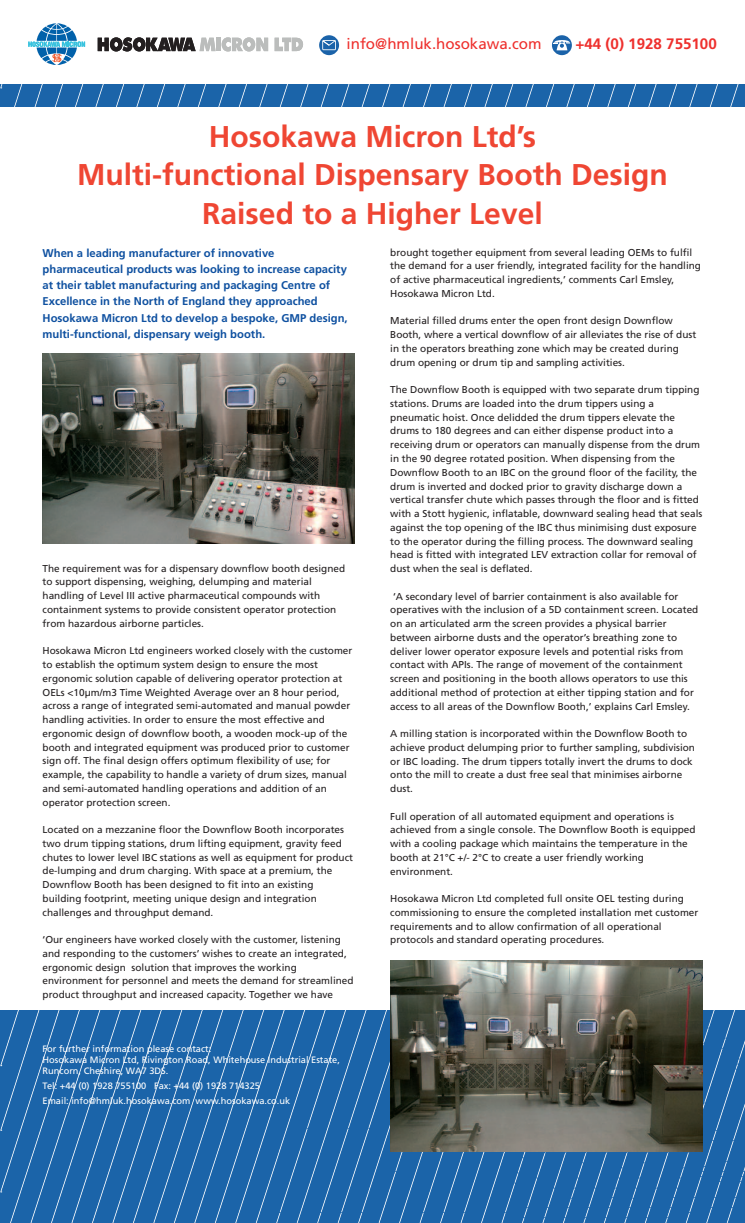
<style>
.page{position:relative;width:745px;height:1223px;background:#fff}
.page>*{position:absolute;margin:0;border:0;box-sizing:border-box;transform-origin:0 0}
.t1{font:700 30px/38.8px "Frutiger LT Std";color:#ef4633;text-align:center}
.t2{font:15.12px "Frutiger LT Std";color:#ee302d}
.t3{font:700 15.12px "Frutiger LT Std";color:#ee302d}
.t4{font:700 11.25px/16.2px "Frutiger LT Std";color:#0e50a0}
.t5{font:10px/13.8px "Frutiger LT Std";color:#231f20}
.t6{font:9.25px/11.1px "Frutiger LT Std";color:#fff}
</style>
<div class="page">
<svg style="left:1px;top:1010px;width:744px;height:213px;background:#246aac"></svg>
<svg style="left:1px;top:23px;width:744px;height:84px"></svg>
<img style="left:390px;top:960px;width:312px;height:191px">
<img style="left:43px;top:353px;width:311px;height:190px">
<h2 class="t2" style="left:346px;top:37px;width:196px">info@hmluk.hosokawa.com</h2>
<h2 class="t3" style="left:575px;top:37px;width:143px">+44 (0) 1928 755100</h2>
<h1 class="t1" style="left:77px;top:119px;width:592px">Hosokawa Micron Ltd’s<br>Multi-functional Dispensary Booth Design<br>Raised to a Higher Level</h1>
<p class="t4" style="left:43px;top:245px;width:306px">When a leading manufacturer of innovative pharmaceutical products was looking to increase capacity at their tablet manufacturing and packaging Centre of Excellence in the North of England they approached Hosokawa Micron Ltd to develop a bespoke, GMP design, multi-functional, dispensary weigh booth.</p>
<p class="t5" style="left:43px;top:562px;width:304px">The requirement was for a dispensary downflow booth designed to support dispensing, weighing, delumping and material handling of Level III active pharmaceutical compounds with containment systems to provide consistent operator protection from hazardous airborne particles.</p>
<p class="t5" style="left:43px;top:644px;width:311px">Hosokawa Micron Ltd engineers worked closely with the customer to establish the optimum system design to ensure the most ergonomic solution capable of delivering operator protection at OELs &lt;10µm/m3 Time Weighted Average over an 8 hour period, across a range of integrated semi-automated and manual powder handling activities. In order to ensure the most effective and ergonomic design of downflow booth, a wooden mock-up of the booth and integrated equipment was produced prior to customer sign off. The final design offers optimum flexibility of use; for example, the capability to handle a variety of drum sizes, manual and semi-automated handling operations and addition of an operator protection screen.</p>
<p class="t5" style="left:43px;top:823px;width:312px">Located on a mezzanine floor the Downflow Booth incorporates two drum tipping stations, drum lifting equipment, gravity feed chutes to lower level IBC stations as well as equipment for product de-lumping and drum charging. With space at a premium, the Downflow Booth has been designed to fit into an existing building footprint, meeting unique design and integration challenges and throughput demand.</p>
<p class="t5" style="left:43px;top:933px;width:312px">‘Our engineers have worked closely with the customer, listening and responding to the customers’ wishes to create an integrated, ergonomic design solution that improves the working environment for personnel and meets the demand for streamlined product throughput and increased capacity. Together we have</p>
<p class="t6" style="left:43px;top:1043px;width:299px">For further information please contact:<br>Hosokawa Micron Ltd, Rivington Road, Whitehouse Industrial Estate,<br>Runcorn, Cheshire, WA7 3DS.</p>
<p class="t6" style="left:43px;top:1078px;width:249px;line-height:15px">Tel: +44 (0) 1928 755100 Fax: +44 (0) 1928 714325<br>Email: info@hmluk.hosokawa.com www.hosokawa.co.uk</p>
<p class="t5" style="left:390px;top:246px;width:312px">brought together equipment from several leading OEMs to fulfil the demand for a user friendly, integrated facility for the handling of active pharmaceutical ingredients,’ comments Carl Emsley, Hosokawa Micron Ltd.</p>
<p class="t5" style="left:390px;top:315px;width:307px">Material filled drums enter the open front design Downflow Booth, where a vertical downflow of air alleviates the rise of dust in the operators breathing zone which may be created during drum opening or drum tip and sampling activities.</p>
<p class="t5" style="left:390px;top:383px;width:313px">The Downflow Booth is equipped with two separate drum tipping stations. Drums are loaded into the drum tippers using a pneumatic hoist. Once delidded the drum tippers elevate the drums to 180 degrees and can either dispense product into a receiving drum or operators can manually dispense from the drum in the 90 degree rotated position. When dispensing from the Downflow Booth to an IBC on the ground floor of the facility, the drum is inverted and docked prior to gravity discharge down a vertical transfer chute which passes through the floor and is fitted with a Stott hygienic, inflatable, downward sealing head that seals against the top opening of the IBC thus minimising dust exposure to the operator during the filling process. The downward sealing head is fitted with integrated LEV extraction collar for removal of dust when the seal is deflated.</p>
<p class="t5" style="left:390px;top:590px;width:309px">‘A secondary level of barrier containment is also available for operatives with the inclusion of a 5D containment screen. Located on an articulated arm the screen provides a physical barrier between airborne dusts and the operator’s breathing zone to deliver lower operator exposure levels and potential risks from contact with APIs. The range of movement of the containment screen and positioning in the booth allows operators to use this additional method of protection at either tipping station and for access to all areas of the Downflow Booth,’ explains Carl Emsley.</p>
<p class="t5" style="left:390px;top:727px;width:306px">A milling station is incorporated within the Downflow Booth to achieve product delumping prior to further sampling, subdivision or IBC loading. The drum tippers totally invert the drums to dock onto the mill to create a dust free seal that minimises airborne dust.</p>
<p class="t5" style="left:390px;top:810px;width:307px">Full operation of all automated equipment and operations is achieved from a single console. The Downflow Booth is equipped with a cooling package which maintains the temperature in the booth at 21°C +/- 2°C to create a user friendly working environment.</p>
<p class="t5" style="left:390px;top:892px;width:309px">Hosokawa Micron Ltd completed full onsite OEL testing during commissioning to ensure the completed installation met customer requirements and to allow confirmation of all operational protocols and standard operating procedures.</p>
</div>
